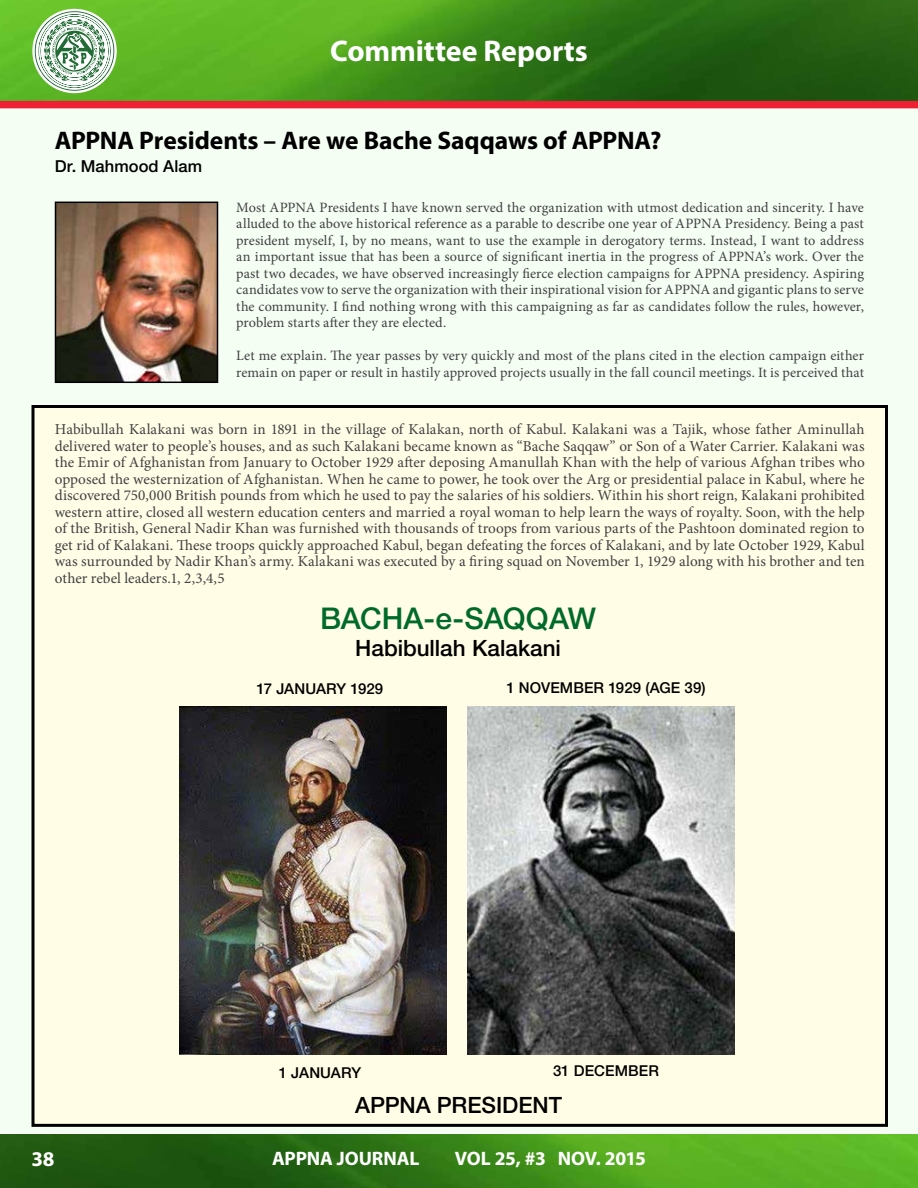
<style>
.page{position:relative;width:918px;height:1188px;background:#fff}
.page>*{position:absolute;margin:0;border:0;box-sizing:border-box;transform-origin:0 0}
.t1{font:700 30px "Myriad Pro";letter-spacing:-.005em;color:#fff}
.t2{font:500 30px "Helvetica Neue LT Pro";letter-spacing:-.005em;color:#006a2a}
.t3{font:700 25.5px "Myriad Pro";letter-spacing:-.005em;color:#000}
.t4{font:500 22.5px "Helvetica Neue LT Pro";color:#000}
.t5{font:700 21px "Myriad Pro";color:#fff}
.t6{font:700 19.5px "Myriad Pro";letter-spacing:-.01em;color:#fff}
.t7{font:500 16.5px "Helvetica Neue LT Pro";letter-spacing:.005em;color:#000}
.t8{font:15.15px/16.5px "Minion Pro";color:#414042;text-align:justify}
.t9{font:500 15px "Helvetica Neue LT Pro";letter-spacing:.01em;color:#000}
.t10{font:14.25px/16.5px "Minion Pro";letter-spacing:.005em;color:#414042;text-align:justify}
</style>
<div class="page">
<div style="left:0;top:109px;width:918px;height:1024px;background:#f4fef3"></div>
<img style="left:0;top:1134px;width:918px;height:54px">
<img style="left:0;top:0;width:918px;height:101px">
<div style="left:0;top:101px;width:918px;height:7px;background:#ee2034"></div>
<svg style="left:32px;top:9px;width:85px;height:84px"></svg>
<svg style="left:35px;top:11px;width:79px;height:80px"></svg>
<div style="left:33px;top:406px;width:853px;height:719px;background:#fffde5"></div>
<div style="left:32px;top:405px;width:856px;height:722px;border:3px solid #000"></div>
<img style="left:467px;top:707px;width:267px;height:347px">
<img style="left:180px;top:706px;width:267px;height:348px">
<img style="left:58px;top:205px;width:157px;height:175px">
<div style="left:55px;top:202px;width:163px;height:181px;border:2px solid #000"></div>
<h1 class="t1" style="left:330px;top:31px;width:259px">Committee Reports</h1>
<h2 class="t3" style="left:55px;top:124px;width:608px">APPNA Presidents – Are we Bache Saqqaws of APPNA?</h2>
<p class="t7" style="left:55px;top:156px;width:149px">Dr. Mahmood Alam</p>
<p class="t10" style="left:236px;top:199px;width:629px">Most APPNA Presidents I have known served the organization with utmost dedication and sincerity. I have alluded to the above historical reference as a parable to describe one year of APPNA Presidency. Being a past president myself, I, by no means, want to use the example in derogatory terms. Instead, I want to address an important issue that has been a source of significant inertia in the progress of APPNA’s work. Over the past two decades, we have observed increasingly fierce election campaigns for APPNA presidency. Aspiring candidates vow to serve the organization with their inspirational vision for APPNA and gigantic plans to serve the community. I find nothing wrong with this campaigning as far as candidates follow the rules, however, problem starts after they are elected.</p>
<p class="t10" style="left:236px;top:348px;width:629px">Let me explain. The year passes by very quickly and most of the plans cited in the election campaign either remain on paper or result in hastily approved projects usually in the fall council meetings. It is perceived that</p>
<p class="t8" style="left:55px;top:421px;width:812px">Habibullah Kalakani was born in 1891 in the village of Kalakan, north of Kabul. Kalakani was a Tajik, whose father Aminullah delivered water to people’s houses, and as such Kalakani became known as “Bache Saqqaw” or Son of a Water Carrier. Kalakani was the Emir of Afghanistan from January to October 1929 after deposing Amanullah Khan with the help of various Afghan tribes who opposed the westernization of Afghanistan. When he came to power, he took over the Arg or presidential palace in Kabul, where he discovered 750,000 British pounds from which he used to pay the salaries of his soldiers. Within his short reign, Kalakani prohibited western attire, closed all western education centers and married a royal woman to help learn the ways of royalty. Soon, with the help of the British, General Nadir Khan was furnished with thousands of troops from various parts of the Pashtoon dominated region to get rid of Kalakani. These troops quickly approached Kabul, began defeating the forces of Kalakani, and by late October 1929, Kabul was surrounded by Nadir Khan’s army. Kalakani was executed by a firing squad on November 1, 1929 along with his brother and ten other rebel leaders.1, 2,3,4,5</p>
<h1 class="t2" style="left:320px;top:600px;width:278px">BACHA-e-SAQQAW</h1>
<h3 class="t4" style="left:355px;top:634px;width:207px">Habibullah Kalakani</h3>
<p class="t9" style="left:257px;top:680px;width:128px">17 JANUARY 1929</p>
<p class="t9" style="left:506px;top:678px;width:201px">1 NOVEMBER 1929 (AGE 39)</p>
<p class="t9" style="left:279px;top:1063px;width:84px">1 JANUARY</p>
<p class="t9" style="left:553px;top:1062px;width:107px">31 DECEMBER</p>
<h3 class="t4" style="left:355px;top:1091px;width:209px">APPNA PRESIDENT</h3>
<h3 class="t5" style="left:32px;top:1145px;width:25px">38</h3>
<p class="t6" style="left:272px;top:1146px;width:149px">APPNA JOURNAL</p>
<p class="t6" style="left:455px;top:1146px;width:193px">VOL 25, #3 NOV. 2015</p>
</div>
